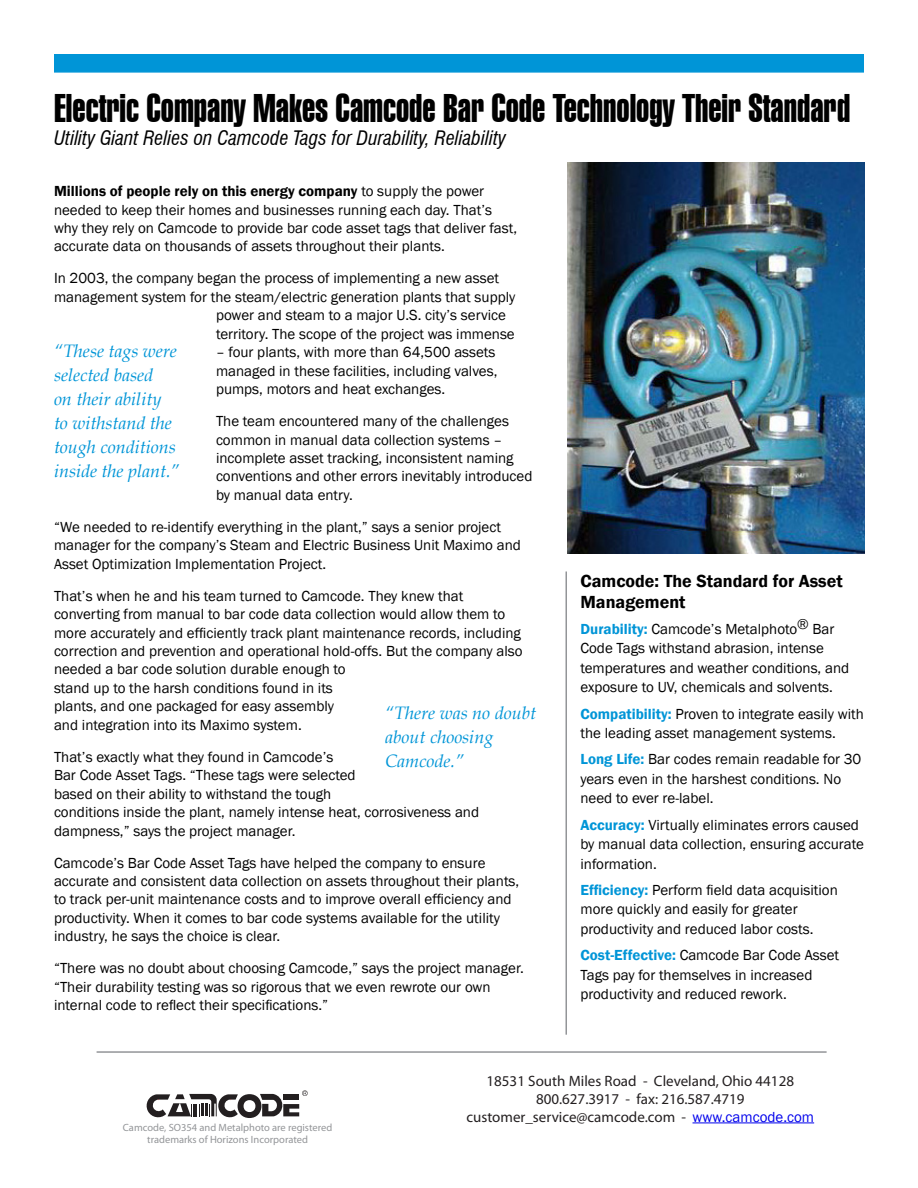
<style>
.page{position:relative;width:918px;height:1188px;background:#fff}
.page>*{position:absolute;margin:0;border:0;box-sizing:border-box;transform-origin:0 0}
.t1{font:39px "Swiss 911 BT Extra Compressed";color:#000}
.t2{font:italic condensed 19.5px "Swiss 721 BT";color:#000}
.t3{font:italic 18px/24px "Book Antiqua";color:#0095d7}
.t4{font:600 18px/21px "Franklin Gothic";color:#000}
.t5{font:15px/18.5px "Franklin Gothic";color:#000}
.t6{font:15px "Myriad Pro";color:#231f20}
.t7{font:10.5px/12.6px "Myriad Pro";color:#939598;text-align:center}
.s1{font-weight:600}
.s2{font-weight:600;color:#0095d7}
.s3{font-family:"Franklin Gothic";color:#0000ec}
</style>
<div class="page">
<div style="left:54px;top:54px;width:810px;height:19px;background:#0095d7;border:2px solid #0095d7"></div>
<hr style="left:693px;top:1123px;width:121px;height:1px;background:#0000ec">
<hr style="left:97px;top:1051px;width:730px;height:2px;background:#939598">
<hr style="left:566px;top:571px;width:1px;height:464px;background:#939598">
<img style="left:567px;top:162px;width:297px;height:392px">
<svg style="left:147px;top:1090px;width:161px;height:28px"></svg>
<p class="t1" style="left:54px;top:86px;width:798px">Electric Company Makes Camcode Bar Code Technology Their Standard</p>
<p class="t2" style="left:54px;top:126px;width:453px">Utility Giant Relies on Camcode Tags for Durability, Reliability</p>
<p class="t5" style="left:54px;top:182px;width:465px"><span class="s1">Millions of people rely on this energy company</span> to supply the power needed to keep their homes and businesses running each day. That’s why they rely on Camcode to provide bar code asset tags that deliver fast, accurate data on thousands of assets throughout their plants.</p>
<p class="t5" style="left:54px;top:270px;width:447px">In 2003, the company began the process of implementing a new asset</p>
<p class="t5" style="left:54px;top:288px;width:463px">management system for the steam/electric generation plants that supply</p>
<p class="t5" style="left:216px;top:306px;width:291px">power and steam to a major U.S. city’s service</p>
<p class="t5" style="left:216px;top:325px;width:300px">territory. The scope of the project was immense</p>
<p class="t5" style="left:216px;top:343px;width:283px">– four plants, with more than 64,500 assets managed in these facilities, including valves, pumps, motors and heat exchanges.</p>
<p class="t5" style="left:216px;top:412px;width:318px">The team encountered many of the challenges common in manual data collection systems – incomplete asset tracking, inconsistent naming conventions and other errors inevitably introduced by manual data entry.</p>
<p class="t5" style="left:54px;top:518px;width:468px">“We needed to re-identify everything in the plant,” says a senior project manager for the company’s Steam and Electric Business Unit Maximo and<br>Asset Optimization Implementation Project.</p>
<p class="t5" style="left:54px;top:587px;width:470px">That’s when he and his team turned to Camcode. They knew that converting from manual to bar code data collection would allow them to more accurately and efficiently track plant maintenance records, including correction and prevention and operational hold-offs. But the company also needed a bar code solution durable enough to<br>stand up to the harsh conditions found in its<br>plants, and one packaged for easy assembly<br>and integration into its Maximo system.</p>
<p class="t5" style="left:54px;top:748px;width:427px">That’s exactly what they found in Camcode’s<br>Bar Code Asset Tags. “These tags were selected<br>based on their ability to withstand the tough<br>conditions inside the plant, namely intense heat, corrosiveness and dampness,” says the project manager.</p>
<p class="t5" style="left:54px;top:854px;width:467px">Camcode’s Bar Code Asset Tags have helped the company to ensure accurate and consistent data collection on assets throughout their plants, to track per-unit maintenance costs and to improve overall efficiency and productivity. When it comes to bar code systems available for the utility industry, he says the choice is clear.</p>
<p class="t5" style="left:54px;top:959px;width:471px">“There was no doubt about choosing Camcode,” says the project manager. “Their durability testing was so rigorous that we even rewrote our own internal code to reflect their specifications.”</p>
<p class="t3" style="left:54px;top:338px;width:127px">“These tags were selected based<br>on their ability to withstand the tough conditions inside the plant.”</p>
<p class="t3" style="left:385px;top:701px;width:152px">“There was no doubt about choosing<br>Camcode.”</p>
<p class="t4" style="left:580px;top:570px;width:264px">Camcode: The Standard for Asset<br>Management</p>
<p class="t5" style="left:580px;top:619px;width:270px;line-height:19.5px"><span class="s2">Durability:</span> Camcode’s Metalphoto® Bar Code Tags withstand abrasion, intense temperatures and weather conditions, and exposure to UV, chemicals and solvents.</p>
<p class="t5" style="left:580px;top:704px;width:285px;line-height:19.5px"><span class="s2">Compatibility:</span> Proven to integrate easily with the leading asset management systems.</p>
<p class="t5" style="left:580px;top:750px;width:282px;line-height:19.5px"><span class="s2">Long Life:</span> Bar codes remain readable for 30 years even in the harshest conditions. No need to ever re-label.</p>
<p class="t5" style="left:580px;top:815px;width:285px;line-height:19.5px"><span class="s2">Accuracy:</span> Virtually eliminates errors caused by manual data collection, ensuring accurate information.</p>
<p class="t5" style="left:580px;top:880px;width:259px;line-height:19.5px"><span class="s2">Efficiency:</span> Perform field data acquisition more quickly and easily for greater productivity and reduced labor costs.</p>
<p class="t5" style="left:580px;top:946px;width:260px;line-height:19.5px"><span class="s2">Cost-Effective:</span> Camcode Bar Code Asset<br>Tags pay for themselves in increased productivity and reduced rework.</p>
<p class="t7" style="left:123px;top:1121px;width:211px">Camcode, SO354 and Metalphoto are registered trademarks of Horizons Incorporated</p>
<p class="t6" style="left:487px;top:1072px;width:309px">18531 South Miles Road - Cleveland, Ohio 44128</p>
<p class="t6" style="left:536px;top:1090px;width:210px">800.627.3917 - fax: 216.587.4719</p>
<p class="t6" style="left:466px;top:1108px;width:349px">customer_service@camcode.com - <span class="s3">www.camcode.com</span></p>
</div>
